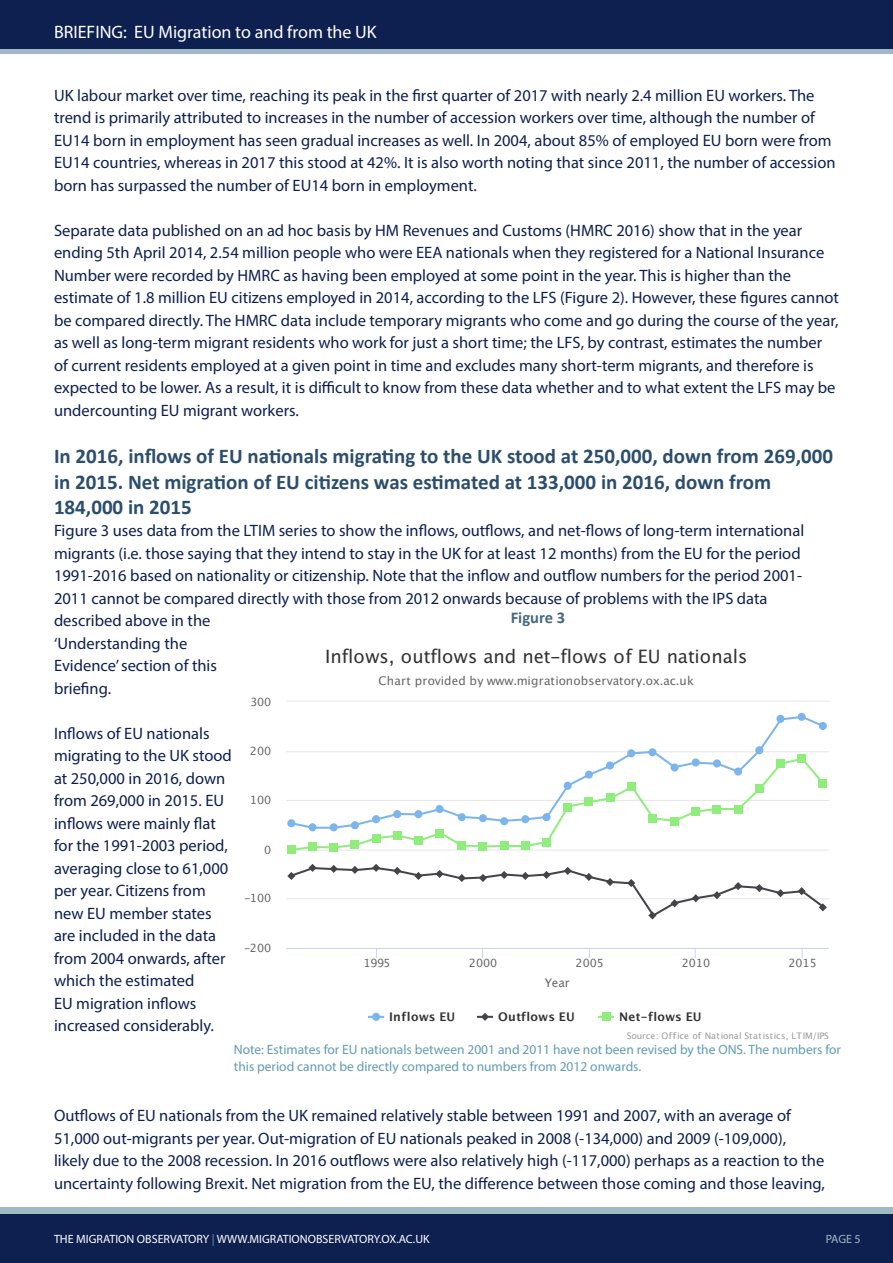
<style>
.page{position:relative;width:893px;height:1263px;background:#fff}
.page>*{position:absolute;margin:0;border:0;box-sizing:border-box;transform-origin:0 0}
.t1{font:700 21px/25.2px "Calibri";color:#2c4e6d}
.t2{font:18.45px "Lucida Grande";color:#333}
.t3{font:18px "Myriad Pro";color:#fff}
.t4{font:16.5px/22.5px "Myriad Pro";color:#0e2050}
.t5{font:700 16.5px "Calibri";color:#44687e}
.t6{font:13.5px/16.2px "Myriad Pro";color:#619cb2}
.t7{font:12px "Myriad Pro";color:#fff}
.t8{font:12px "Myriad Pro";color:#9fb8c3}
.t9{font:11.85px "Lucida Grande";letter-spacing:.01em;color:#666}
.t10{font:700 11.85px "Lucida Grande";letter-spacing:.015em;color:#333}
.t11{font:11.25px "Lucida Grande";color:#666}
.t12{font:8.85px "Lucida Grande";letter-spacing:-.005em;color:#999}
.s1{color:#619cb2}
</style>
<div class="page">
<div style="left:0;top:1213px;width:893px;height:50px;background:#0e2050"></div>
<div style="left:0;top:0;width:893px;height:50px;background:#0e2050"></div>
<hr style="left:0;top:50px;width:893px;height:4px;background:#9fb8c3">
<div style="left:0;top:1207px;width:893px;height:6px;background:#9fb8c3"></div>
<hr style="left:286px;top:898px;width:543px;height:1px;background:#e6e6e6">
<hr style="left:286px;top:850px;width:543px;height:1px;background:#e6e6e6">
<hr style="left:286px;top:800px;width:543px;height:1px;background:#e6e6e6">
<hr style="left:286px;top:751px;width:543px;height:1px;background:#e6e6e6">
<hr style="left:286px;top:701px;width:543px;height:1px;background:#e6e6e6">
<hr style="left:286px;top:948px;width:543px;height:1px;background:#ccd6eb">
<svg style="left:626px;top:715px;width:200px;height:41px"></svg>
<div style="left:627px;top:749px;width:8px;height:8px;background:#7cb5ec;border-radius:50%"></div>
<div style="left:648px;top:748px;width:8px;height:8px;background:#7cb5ec;border-radius:50%"></div>
<div style="left:755px;top:746px;width:8px;height:8px;background:#7cb5ec;border-radius:50%"></div>
<div style="left:776px;top:715px;width:8px;height:8px;background:#7cb5ec;border-radius:50%"></div>
<div style="left:798px;top:713px;width:8px;height:8px;background:#7cb5ec;border-radius:50%"></div>
<div style="left:819px;top:722px;width:8px;height:8px;background:#7cb5ec;border-radius:50%"></div>
<svg style="left:287px;top:864px;width:540px;height:55px"></svg>
<svg style="left:289px;top:756px;width:537px;height:96px"></svg>
<div style="left:287px;top:845px;width:8px;height:9px;background:#90ed7d"></div>
<div style="left:308px;top:842px;width:9px;height:9px;background:#90ed7d"></div>
<div style="left:330px;top:843px;width:8px;height:9px;background:#90ed7d"></div>
<div style="left:351px;top:840px;width:8px;height:8px;background:#90ed7d"></div>
<div style="left:372px;top:834px;width:8px;height:8px;background:#90ed7d"></div>
<div style="left:393px;top:831px;width:8px;height:8px;background:#90ed7d"></div>
<div style="left:414px;top:836px;width:8px;height:8px;background:#90ed7d"></div>
<div style="left:436px;top:829px;width:8px;height:8px;background:#90ed7d"></div>
<div style="left:458px;top:841px;width:8px;height:9px;background:#90ed7d"></div>
<div style="left:479px;top:842px;width:8px;height:9px;background:#90ed7d"></div>
<div style="left:500px;top:841px;width:8px;height:9px;background:#90ed7d"></div>
<div style="left:521px;top:841px;width:8px;height:9px;background:#90ed7d"></div>
<div style="left:542px;top:838px;width:9px;height:8px;background:#90ed7d"></div>
<div style="left:564px;top:803px;width:8px;height:8px;background:#90ed7d"></div>
<div style="left:585px;top:798px;width:8px;height:8px;background:#90ed7d"></div>
<div style="left:606px;top:794px;width:8px;height:8px;background:#90ed7d"></div>
<div style="left:627px;top:783px;width:8px;height:8px;background:#90ed7d"></div>
<div style="left:648px;top:814px;width:8px;height:8px;background:#90ed7d"></div>
<div style="left:671px;top:817px;width:8px;height:8px;background:#90ed7d"></div>
<div style="left:692px;top:807px;width:8px;height:8px;background:#90ed7d"></div>
<div style="left:713px;top:805px;width:8px;height:8px;background:#90ed7d"></div>
<div style="left:734px;top:805px;width:8px;height:8px;background:#90ed7d"></div>
<div style="left:755px;top:785px;width:8px;height:8px;background:#90ed7d"></div>
<div style="left:776px;top:759px;width:8px;height:8px;background:#90ed7d"></div>
<div style="left:798px;top:754px;width:8px;height:8px;background:#90ed7d"></div>
<div style="left:819px;top:780px;width:8px;height:8px;background:#90ed7d"></div>
<svg style="left:368px;top:1016px;width:16px;height:2px"></svg>
<div style="left:372px;top:1013px;width:8px;height:8px;background:#7cb5ec;border-radius:50%"></div>
<svg style="left:477px;top:1013px;width:16px;height:8px"></svg>
<svg style="left:598px;top:1016px;width:16px;height:2px"></svg>
<div style="left:602px;top:1013px;width:8px;height:8px;background:#90ed7d"></div>
<p class="t3" style="left:54px;top:20px;width:324px">BRIEFING: EU Migration to and from the UK</p>
<p class="t4" style="left:54px;top:84px;width:783px">UK labour market over time, reaching its peak in the first quarter of 2017 with nearly 2.4 million EU workers. The trend is primarily attributed to increases in the number of accession workers over time, although the number of EU14 born in employment has seen gradual increases as well. In 2004, about 85% of employed EU born were from EU14 countries, whereas in 2017 this stood at 42%. It is also worth noting that since 2011, the number of accession born has surpassed the number of EU14 born in employment.</p>
<p class="t4" style="left:54px;top:219px;width:787px">Separate data published on an ad hoc basis by HM Revenues and Customs (HMRC 2016) show that in the year ending 5th April 2014, 2.54 million people who were EEA nationals when they registered for a National Insurance Number were recorded by HMRC as having been employed at some point in the year. This is higher than the estimate of 1.8 million EU citizens employed in 2014, according to the LFS (Figure 2). However, these figures cannot be compared directly. The HMRC data include temporary migrants who come and go during the course of the year, as well as long-term migrant residents who work for just a short time; the LFS, by contrast, estimates the number of current residents employed at a given point in time and excludes many short-term migrants, and therefore is expected to be lower. As a result, it is difficult to know from these data whether and to what extent the LFS may be undercounting EU migrant workers.</p>
<p class="t1" style="left:54px;top:444px;width:780px">In 2016, inflows of EU nationals migrating to the UK stood at 250,000, down from 269,000 in 2015. Net migration of EU citizens was estimated at 133,000 in 2016, down from<br>184,000 in 2015</p>
<p class="t4" style="left:54px;top:519px;width:752px">Figure 3 uses data from the LTIM series to show the inflows, outflows, and net-flows of long-term international migrants (i.e. those saying that they intend to stay in the UK for at least 12 months) from the EU for the period 1991-2016 based on nationality or citizenship. Note that the inflow and outflow numbers for the period 2001- 2011 cannot be compared directly with those from 2012 onwards because of problems with the IPS data described above in the<br>‘Understanding the<br>Evidence’ section of this<br>briefing.</p>
<p class="t4" style="left:54px;top:722px;width:179px">Inflows of EU nationals migrating to the UK stood at 250,000 in 2016, down from 269,000 in 2015. EU inflows were mainly flat for the 1991-2003 period, averaging close to 61,000 per year. Citizens from new EU member states are included in the data from 2004 onwards, after which the estimated<br>EU migration inflows increased considerably.</p>
<p class="t5" style="left:511px;top:607px;width:56px">Figure 3</p>
<p class="t2" style="left:325px;top:649px;width:424px">Inflows, outflows and net-flows of EU nationals</p>
<p class="t9" style="left:379px;top:676px;width:317px">Chart provided by www.migrationobservatory.ox.ac.uk</p>
<p class="t11" style="left:251px;top:697px;width:22px">300</p>
<p class="t11" style="left:250px;top:746px;width:23px">200</p>
<p class="t11" style="left:250px;top:795px;width:23px">100</p>
<p class="t11" style="left:264px;top:845px;width:9px">0</p>
<p class="t11" style="left:244px;top:893px;width:29px">-100</p>
<p class="t11" style="left:244px;top:943px;width:29px">-200</p>
<p class="t11" style="left:363px;top:958px;width:29px">1995</p>
<p class="t11" style="left:469px;top:958px;width:30px">2000</p>
<p class="t11" style="left:576px;top:958px;width:30px">2005</p>
<p class="t11" style="left:682px;top:958px;width:30px">2010</p>
<p class="t11" style="left:788px;top:958px;width:30px">2015</p>
<p class="t9" style="left:545px;top:978px;width:26px">Year</p>
<p class="t10" style="left:389px;top:1010px;width:68px">Inflows EU</p>
<p class="t10" style="left:498px;top:1010px;width:78px">Outflows EU</p>
<p class="t10" style="left:619px;top:1010px;width:84px">Net-flows EU</p>
<p class="t12" style="left:627px;top:1032px;width:204px">Source: Office of National Statistics, LTIM/IPS</p>
<p class="t6" style="left:234px;top:1041px;width:609px">Note: Estimates for EU nationals between 2001 and 2011 have not been revised by the ONS. The numbers for this period cannot be directly compared to numbers from 2012 onwards.</p>
<p class="t4" style="left:54px;top:1104px;width:772px">Outflows of EU nationals from the UK remained relatively stable between 1991 and 2007, with an average of 51,000 out-migrants per year. Out-migration of EU nationals peaked in 2008 (-134,000) and 2009 (-109,000), likely due to the 2008 recession. In 2016 outflows were also relatively high (-117,000) perhaps as a reaction to the uncertainty following Brexit. Net migration from the EU, the difference between those coming and those leaving,</p>
<p class="t7" style="left:54px;top:1231px;width:377px">THE MIGRATION OBSERVATORY <span class="s1">|</span> WWW.MIGRATIONOBSERVATORY.OX.AC.UK</p>
<p class="t8" style="left:826px;top:1231px;width:36px">PAGE 5</p>
</div>
